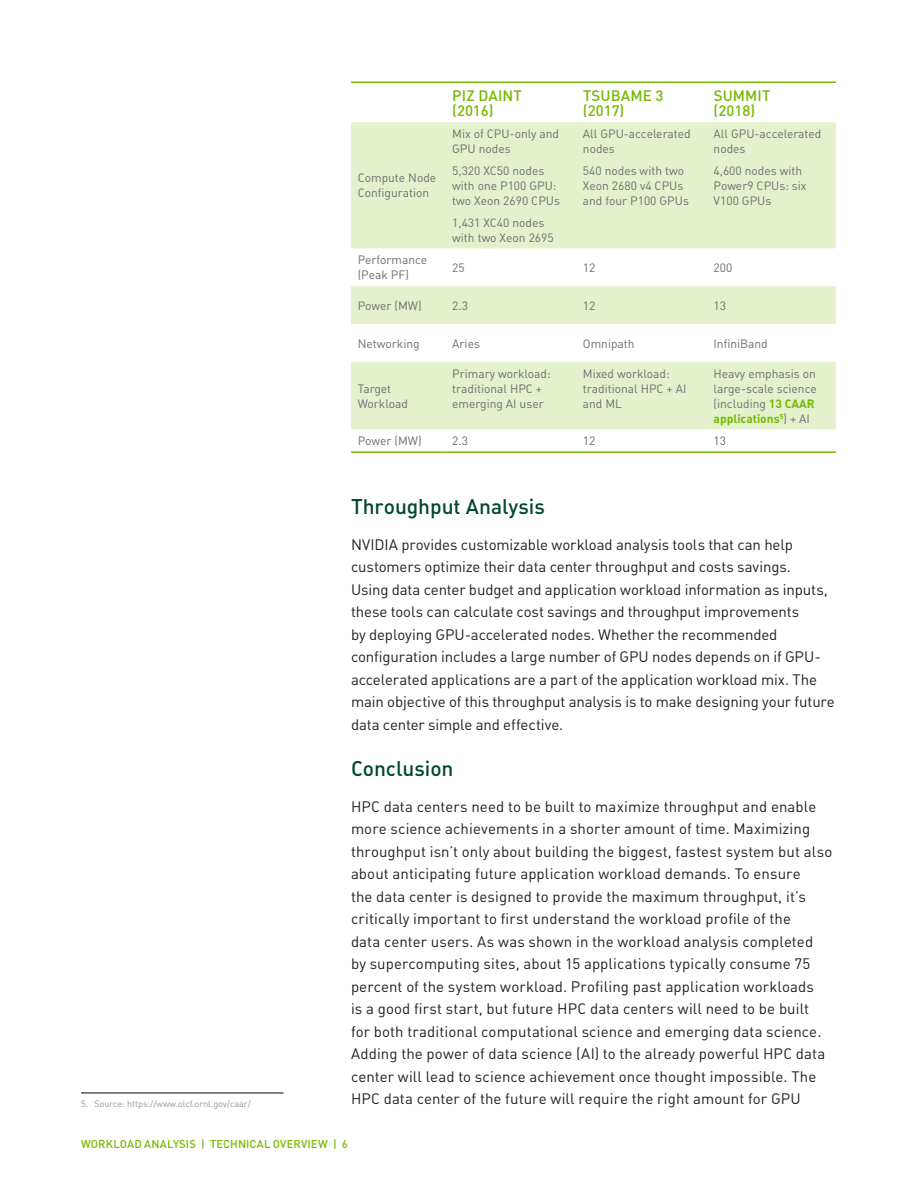
<style>
.page{position:relative;width:918px;height:1188px;background:#fff}
.page>*{position:absolute;margin:0;border:0;box-sizing:border-box;transform-origin:0 0}
.TableText-LeftJustif{font:500 21px "DIN Pro";color:#004831}
.p_-_Body_Text{font:15px/22.5px "DIN Pro";letter-spacing:.005em;color:#231f20}
.Table_Text{font:500 15px/15px "DIN Pro";letter-spacing:.01em;color:#76b900}
.Table_Text-2{font:12px/15px "DIN Pro";color:#6c6d70}
.t1{font:500 11.25px "DIN Pro";letter-spacing:.01em;color:#76b900}
.p_-_Footnote{font:9px "DIN Pro";color:#939598}
.s1{font-weight:700;color:#76b900}
</style>
<div class="page">
<svg style="left:351px;top:122px;width:485px;height:307px;fill:#e4f1cc"></svg>
<hr style="left:351px;top:82px;width:95px;height:1px;background:#76b900">
<hr style="left:446px;top:82px;width:130px;height:1px;background:#76b900">
<hr style="left:576px;top:82px;width:131px;height:1px;background:#76b900">
<hr style="left:707px;top:82px;width:129px;height:1px;background:#76b900">
<hr style="left:351px;top:451px;width:95px;height:2px;background:#76b900">
<hr style="left:446px;top:451px;width:130px;height:2px;background:#76b900">
<hr style="left:576px;top:451px;width:131px;height:2px;background:#76b900">
<hr style="left:707px;top:451px;width:129px;height:2px;background:#76b900">
<hr style="left:81px;top:1092px;width:203px;height:2px;background:#231f20">
<p class="Table_Text-2" style="left:358px;top:170px;width:80px">Compute Node<br>Configuration</p>
<p class="Table_Text" style="left:452px;top:87px;width:71px">PIZ DAINT (2016)</p>
<p class="Table_Text" style="left:583px;top:87px;width:82px">TSUBAME 3 (2017)</p>
<p class="Table_Text" style="left:714px;top:87px;width:58px">SUMMIT (2018)</p>
<p class="Table_Text-2" style="left:452px;top:126px;width:108px">Mix of CPU-only and<br>GPU nodes</p>
<p class="Table_Text-2" style="left:452px;top:163px;width:109px">5,320 XC50 nodes with one P100 GPU: two Xeon 2690 CPUs</p>
<p class="Table_Text-2" style="left:452px;top:214px;width:103px">1,431 XC40 nodes with two Xeon 2695</p>
<p class="Table_Text-2" style="left:583px;top:126px;width:109px">All GPU-accelerated nodes</p>
<p class="Table_Text-2" style="left:583px;top:163px;width:108px">540 nodes with two<br>Xeon 2680 v4 CPUs and four P100 GPUs</p>
<p class="Table_Text-2" style="left:714px;top:126px;width:109px">All GPU-accelerated nodes</p>
<p class="Table_Text-2" style="left:714px;top:163px;width:95px">4,600 nodes with<br>Power9 CPUs: six<br>V100 GPUs</p>
<p class="Table_Text-2" style="left:358px;top:252px;width:71px">Performance (Peak PF)</p>
<p class="Table_Text-2" style="left:452px;top:260px;width:14px">25</p>
<p class="Table_Text-2" style="left:583px;top:260px;width:14px">12</p>
<p class="Table_Text-2" style="left:714px;top:260px;width:20px">200</p>
<p class="Table_Text-2" style="left:358px;top:297px;width:65px">Power (MW)</p>
<p class="Table_Text-2" style="left:452px;top:297px;width:17px">2.3</p>
<p class="Table_Text-2" style="left:583px;top:297px;width:14px">12</p>
<p class="Table_Text-2" style="left:714px;top:297px;width:14px">13</p>
<p class="Table_Text-2" style="left:358px;top:335px;width:63px">Networking</p>
<p class="Table_Text-2" style="left:452px;top:335px;width:29px">Aries</p>
<p class="Table_Text-2" style="left:583px;top:335px;width:53px">Omnipath</p>
<p class="Table_Text-2" style="left:714px;top:335px;width:56px">InfiniBand</p>
<p class="Table_Text-2" style="left:358px;top:380px;width:52px">Target<br>Workload</p>
<p class="Table_Text-2" style="left:452px;top:365px;width:100px">Primary workload: traditional HPC + emerging AI user</p>
<p class="Table_Text-2" style="left:583px;top:365px;width:105px">Mixed workload: traditional HPC + AI and ML</p>
<p class="Table_Text-2" style="left:714px;top:365px;width:105px">Heavy emphasis on large-scale science (including <span class="s1">13 CAAR applications</span><sup>5</sup>) + AI</p>
<p class="p_-_Footnote" style="left:81px;top:1098px;width:171px">5. Source: https://www.olcf.ornl.gov/caar/</p>
<p class="Table_Text-2" style="left:358px;top:433px;width:65px">Power (MW)</p>
<p class="Table_Text-2" style="left:452px;top:433px;width:17px">2.3</p>
<p class="Table_Text-2" style="left:583px;top:433px;width:14px">12</p>
<p class="Table_Text-2" style="left:714px;top:433px;width:14px">13</p>
<p class="TableText-LeftJustif" style="left:351px;top:492px;width:195px">Throughput Analysis</p>
<p class="p_-_Body_Text" style="left:351px;top:533px;width:485px">NVIDIA provides customizable workload analysis tools that can help customers optimize their data center throughput and costs savings.<br>Using data center budget and application workload information as inputs, these tools can calculate cost savings and throughput improvements<br>by deploying GPU-accelerated nodes. Whether the recommended configuration includes a large number of GPU nodes depends on if GPU&shy;accelerated applications are a part of the application workload mix. The main objective of this throughput analysis is to make designing your future data center simple and effective.</p>
<p class="TableText-LeftJustif" style="left:351px;top:754px;width:104px">Conclusion</p>
<p class="p_-_Body_Text" style="left:351px;top:794px;width:483px">HPC data centers need to be built to maximize throughput and enable more science achievements in a shorter amount of time. Maximizing throughput isn’t only about building the biggest, fastest system but also about anticipating future application workload demands. To ensure<br>the data center is designed to provide the maximum throughput, it’s critically important to first understand the workload profile of the<br>data center users. As was shown in the workload analysis completed<br>by supercomputing sites, about 15 applications typically consume 75 percent of the system workload. Profiling past application workloads<br>is a good first start, but future HPC data centers will need to be built<br>for both traditional computational science and emerging data science.<br>Adding the power of data science (AI) to the already powerful HPC data center will lead to science achievement once thought impossible. The HPC data center of the future will require the right amount for GPU</p>
<p class="t1" style="left:81px;top:1136px;width:268px">WORKLOAD ANALYSIS | TECHNICAL OVERVIEW | 6</p>
</div>
